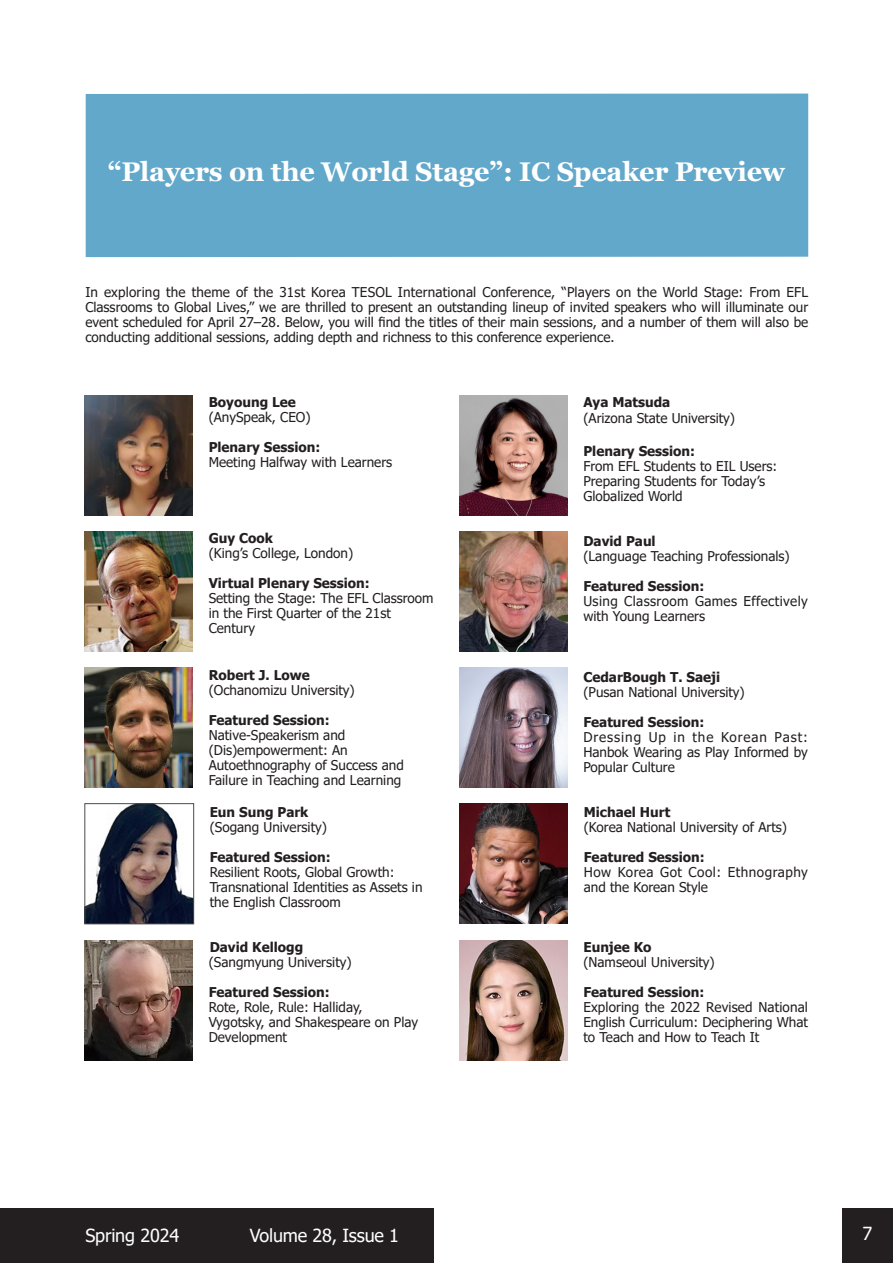
<style>
.page{position:relative;width:893px;height:1263px;background:#fff}
.page>*{position:absolute;margin:0;border:0;box-sizing:border-box;transform-origin:0 0}
.t1{font:700 27px "Georgia";letter-spacing:-.01em;color:#fff}
.t2{font:18px "Tahoma";letter-spacing:-.01em;color:#fff}
.t3{font:13.5px/15px "Tahoma";color:#231f20}
.t4{font:700 13.5px "Tahoma";color:#231f20}
.t5{font:13.5px/15px "Tahoma";letter-spacing:.03em;color:#231f20}
.t6{font:13.5px/15px "Tahoma";letter-spacing:.035em;color:#231f20}
</style>
<div class="page">
<div style="left:842px;top:1208px;width:51px;height:55px;background:#231f20"></div>
<div style="left:0;top:1208px;width:434px;height:55px;background:#231f20"></div>
<div style="left:86px;top:94px;width:722px;height:163px;background:#62a8cb"></div>
<img style="left:85px;top:396px;width:108px;height:120px">
<img style="left:85px;top:531px;width:108px;height:120px">
<img style="left:87px;top:806px;width:105px;height:116px">
<div style="left:85px;top:804px;width:109px;height:120px;border:1px solid #4c4b4c"></div>
<img style="left:85px;top:667px;width:108px;height:120px">
<img style="left:85px;top:940px;width:108px;height:120px">
<img style="left:459px;top:396px;width:108px;height:120px">
<img style="left:459px;top:531px;width:108px;height:120px">
<img style="left:459px;top:804px;width:109px;height:120px">
<img style="left:459px;top:667px;width:108px;height:120px">
<img style="left:459px;top:940px;width:108px;height:120px">
<p class="t1" style="left:108px;top:155px;width:679px">“Players on the World Stage”: IC Speaker Preview</p>
<p class="t3" style="left:85px;top:285px;width:724px;text-align:justify">In exploring the theme of the 31st Korea TESOL International Conference, “Players on the World Stage: From EFL Classrooms to Global Lives,” we are thrilled to present an outstanding lineup of invited speakers who will illuminate our event scheduled for April 27–28. Below, you will find the titles of their main sessions, and a number of them will also be conducting additional sessions, adding depth and richness to this conference experience.</p>
<p class="t4" style="left:209px;top:393px;width:89px">Boyoung Lee</p>
<p class="t3" style="left:209px;top:410px;width:104px">(AnySpeak, CEO)</p>
<p class="t4" style="left:209px;top:438px;width:113px">Plenary Session:</p>
<p class="t3" style="left:209px;top:455px;width:185px">Meeting Halfway with Learners</p>
<p class="t4" style="left:209px;top:529px;width:66px">Guy Cook</p>
<p class="t3" style="left:209px;top:547px;width:146px">(King’s College, London)</p>
<p class="t4" style="left:209px;top:574px;width:163px">Virtual Plenary Session:</p>
<p class="t3" style="left:209px;top:592px;width:226px">Setting the Stage: The EFL Classroom in the First Quarter of the 21st<br>Century</p>
<p class="t4" style="left:209px;top:666px;width:103px">Robert J. Lowe</p>
<p class="t3" style="left:209px;top:683px;width:148px">(Ochanomizu University)</p>
<p class="t4" style="left:209px;top:711px;width:122px">Featured Session:</p>
<p class="t3" style="left:209px;top:728px;width:138px">Native-Speakerism and</p>
<p class="t3" style="left:209px;top:743px;width:197px">(Dis)empowerment: An<br>Autoethnography of Success and<br>Failure in Teaching and Learning</p>
<p class="t4" style="left:210px;top:802px;width:100px">Eun Sung Park</p>
<p class="t3" style="left:210px;top:820px;width:119px">(Sogang University)</p>
<p class="t4" style="left:210px;top:847px;width:122px">Featured Session:</p>
<p class="t3" style="left:210px;top:865px;width:214px">Resilient Roots, Global Growth:<br>Transnational Identities as Assets in the English Classroom</p>
<p class="t4" style="left:210px;top:937px;width:95px">David Kellogg</p>
<p class="t3" style="left:209px;top:955px;width:144px">(Sangmyung University)</p>
<p class="t4" style="left:209px;top:982px;width:122px">Featured Session:</p>
<p class="t3" style="left:209px;top:1000px;width:211px">Rote, Role, Rule: Halliday,<br>Vygotsky, and Shakespeare on Play<br>Development</p>
<p class="t4" style="left:583px;top:393px;width:88px">Aya Matsuda</p>
<p class="t3" style="left:583px;top:412px;width:153px">(Arizona State University)</p>
<p class="t4" style="left:583px;top:442px;width:113px">Plenary Session:</p>
<p class="t3" style="left:583px;top:460px;width:195px">From EFL Students to EIL Users:<br>Preparing Students for Today’s<br>Globalized World</p>
<p class="t4" style="left:583px;top:532px;width:74px">David Paul</p>
<p class="t3" style="left:583px;top:550px;width:208px">(Language Teaching Professionals)</p>
<p class="t4" style="left:583px;top:577px;width:122px">Featured Session:</p>
<p class="t5" style="left:583px;top:595px;width:226px">Using Classroom Games Effectively with Young Learners</p>
<p class="t4" style="left:583px;top:667px;width:138px">CedarBough T. Saeji</p>
<p class="t3" style="left:583px;top:685px;width:163px">(Pusan National University)</p>
<p class="t4" style="left:583px;top:712px;width:122px">Featured Session:</p>
<p class="t3" style="left:583px;top:730px;width:226px;text-align:justify">Dressing Up in the Korean Past:<br>Hanbok Wearing as Play Informed by Popular Culture</p>
<p class="t4" style="left:584px;top:802px;width:88px">Michael Hurt</p>
<p class="t3" style="left:584px;top:820px;width:205px">(Korea National University of Arts)</p>
<p class="t4" style="left:584px;top:847px;width:122px">Featured Session:</p>
<p class="t6" style="left:584px;top:865px;width:226px">How Korea Got Cool: Ethnography and the Korean Style</p>
<p class="t4" style="left:583px;top:937px;width:70px">Eunjee Ko</p>
<p class="t3" style="left:583px;top:955px;width:133px">(Namseoul University)</p>
<p class="t4" style="left:583px;top:982px;width:122px">Featured Session:</p>
<p class="t3" style="left:583px;top:1000px;width:226px;text-align:justify">Exploring the 2022 Revised National English Curriculum: Deciphering What to Teach and How to Teach It</p>
<p class="t2" style="left:85px;top:1223px;width:95px">Spring 2024</p>
<p class="t2" style="left:250px;top:1223px;width:151px">Volume 28, Issue 1</p>
<p class="t2" style="left:862px;top:1221px;width:11px">7</p>
</div>
